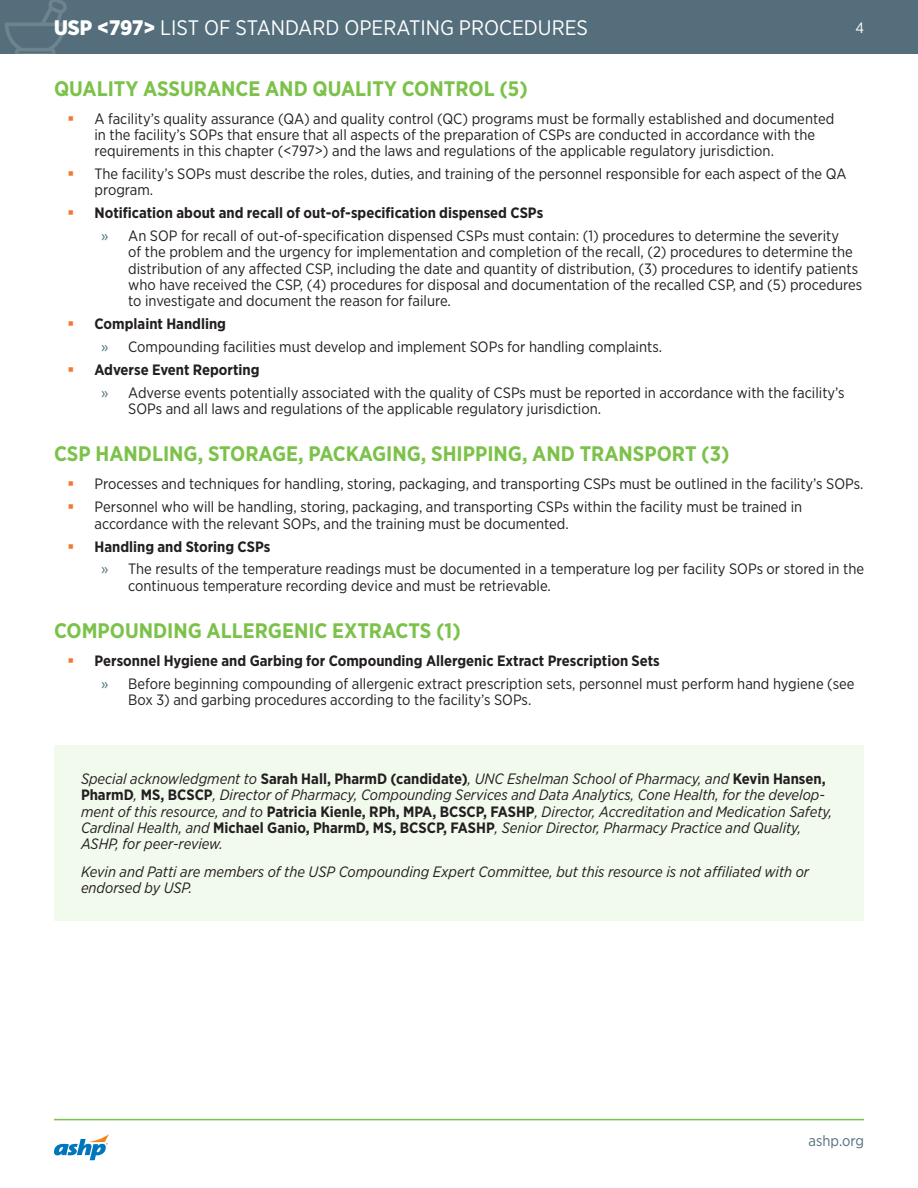
<style>
.page{position:relative;width:918px;height:1188px;background:#fff}
.page>*{position:absolute;margin:0;border:0;box-sizing:border-box;transform-origin:0 0}
.Heading_1{font:700 21px "Gotham Narrow";color:#7cc24a}
.t1{font:21px "Gotham Narrow";color:#fff}
.t2{font:15px/16.2px "Gotham Narrow";color:#231f20}
.t3{font:italic 15px/16.2px "Gotham Narrow";color:#231f20}
.t4{font:700 15px "Gotham Narrow";color:#231f20}
.t5{font:15px "Gotham Narrow";color:#546e7b}
.t6{font:15px "Gotham Narrow";color:#fff}
.s1{font-weight:900}
.s2{color:#546e7b}
.s3{font-weight:700;font-style:normal}
</style>
<div class="page">
<div style="left:0;top:0;width:918px;height:54px;background:#546e7b"></div>
<svg style="left:5px;top:0;width:62px;height:54px"></svg>
<svg style="left:54px;top:1134px;width:55px;height:26px"></svg>
<hr style="left:54px;top:1119px;width:810px;height:1px;background:#7cc24a">
<div style="left:54px;top:745px;width:810px;height:175px;background:#f2f9ed"></div>
<h1 class="t1" style="left:54px;top:15px;width:536px"><span class="s1">USP &lt;797&gt;</span> LIST OF STANDARD OPERATING PROCEDURES</h1>
<p class="t6" style="left:855px;top:18px;width:10px">4</p>
<p class="Heading_1" style="left:54px;top:75px;width:475px">QUALITY ASSURANCE AND QUALITY CONTROL (5)</p>
<p class="t2" style="left:94px;top:110px;width:741px">A facility’s quality assurance (QA) and quality control (QC) programs must be formally established and documented in the facility’s SOPs that ensure that all aspects of the preparation of CSPs are conducted in accordance with the requirements in this chapter (&lt;797&gt;) and the laws and regulations of the applicable regulatory jurisdiction.</p>
<p class="t2" style="left:94px;top:165px;width:754px">The facility’s SOPs must describe the roles, duties, and training of the personnel responsible for each aspect of the QA program.</p>
<p class="t4" style="left:94px;top:203px;width:450px">Notification about and recall of out-of-specification dispensed CSPs</p>
<p class="t2" style="left:128px;top:228px;width:736px;text-indent:-27px"><span class="s2">»</span> An SOP for recall of out-of-specification dispensed CSPs must contain: (1) procedures to determine the severity<br>of the problem and the urgency for implementation and completion of the recall, (2) procedures to determine the distribution of any affected CSP, including the date and quantity of distribution, (3) procedures to identify patients who have received the CSP, (4) procedures for disposal and documentation of the recalled CSP, and (5) procedures to investigate and document the reason for failure.</p>
<p class="t4" style="left:94px;top:314px;width:133px">Complaint Handling</p>
<p class="t2" style="left:101px;top:338px;width:562px"><span class="s2">»</span> Compounding facilities must develop and implement SOPs for handling complaints.</p>
<p class="t4" style="left:94px;top:360px;width:167px">Adverse Event Reporting</p>
<p class="t2" style="left:128px;top:384px;width:718px;text-indent:-27px"><span class="s2">»</span> Adverse events potentially associated with the quality of CSPs must be reported in accordance with the facility’s<br>SOPs and all laws and regulations of the applicable regulatory jurisdiction.</p>
<p class="Heading_1" style="left:54px;top:440px;width:677px">CSP HANDLING, STORAGE, PACKAGING, SHIPPING, AND TRANSPORT (3)</p>
<p class="t2" style="left:94px;top:476px;width:771px">Processes and techniques for handling, storing, packaging, and transporting CSPs must be outlined in the facility’s SOPs.</p>
<p class="t2" style="left:94px;top:499px;width:709px">Personnel who will be handling, storing, packaging, and transporting CSPs within the facility must be trained in accordance with the relevant SOPs, and the training must be documented.</p>
<p class="t4" style="left:94px;top:537px;width:178px">Handling and Storing CSPs</p>
<p class="t2" style="left:128px;top:561px;width:737px;text-indent:-27px"><span class="s2">»</span> The results of the temperature readings must be documented in a temperature log per facility SOPs or stored in the continuous temperature recording device and must be retrievable.</p>
<p class="Heading_1" style="left:54px;top:617px;width:408px">COMPOUNDING ALLERGENIC EXTRACTS (1)</p>
<p class="t4" style="left:94px;top:651px;width:567px">Personnel Hygiene and Garbing for Compounding Allergenic Extract Prescription Sets</p>
<p class="t2" style="left:128px;top:676px;width:728px;text-indent:-27px"><span class="s2">»</span> Before beginning compounding of allergenic extract prescription sets, personnel must perform hand hygiene (see<br>Box 3) and garbing procedures according to the facility’s SOPs.</p>
<p class="t3" style="left:81px;top:771px;width:753px">Special acknowledgment to <span class="s3">Sarah Hall, PharmD (candidate)</span>, UNC Eshelman School of Pharmacy, and <span class="s3">Kevin Hansen, PharmD</span>, <span class="s3">MS, BCSCP</span>, Director of Pharmacy, Compounding Services and Data Analytics, Cone Health, for the develop&shy;ment of this resource, and to <span class="s3">Patricia Kienle, RPh, MPA, BCSCP, FASHP</span>, Director, Accreditation and Medication Safety, Cardinal Health, and <span class="s3">Michael Ganio, PharmD, MS, BCSCP, FASHP</span>, Senior Director, Pharmacy Practice and Quality, ASHP, for peer-review.</p>
<p class="t3" style="left:81px;top:863px;width:730px">Kevin and Patti are members of the USP Compounding Expert Committee, but this resource is not affiliated with or endorsed by USP.</p>
<p class="t5" style="left:809px;top:1131px;width:57px">ashp.org</p>
</div>
